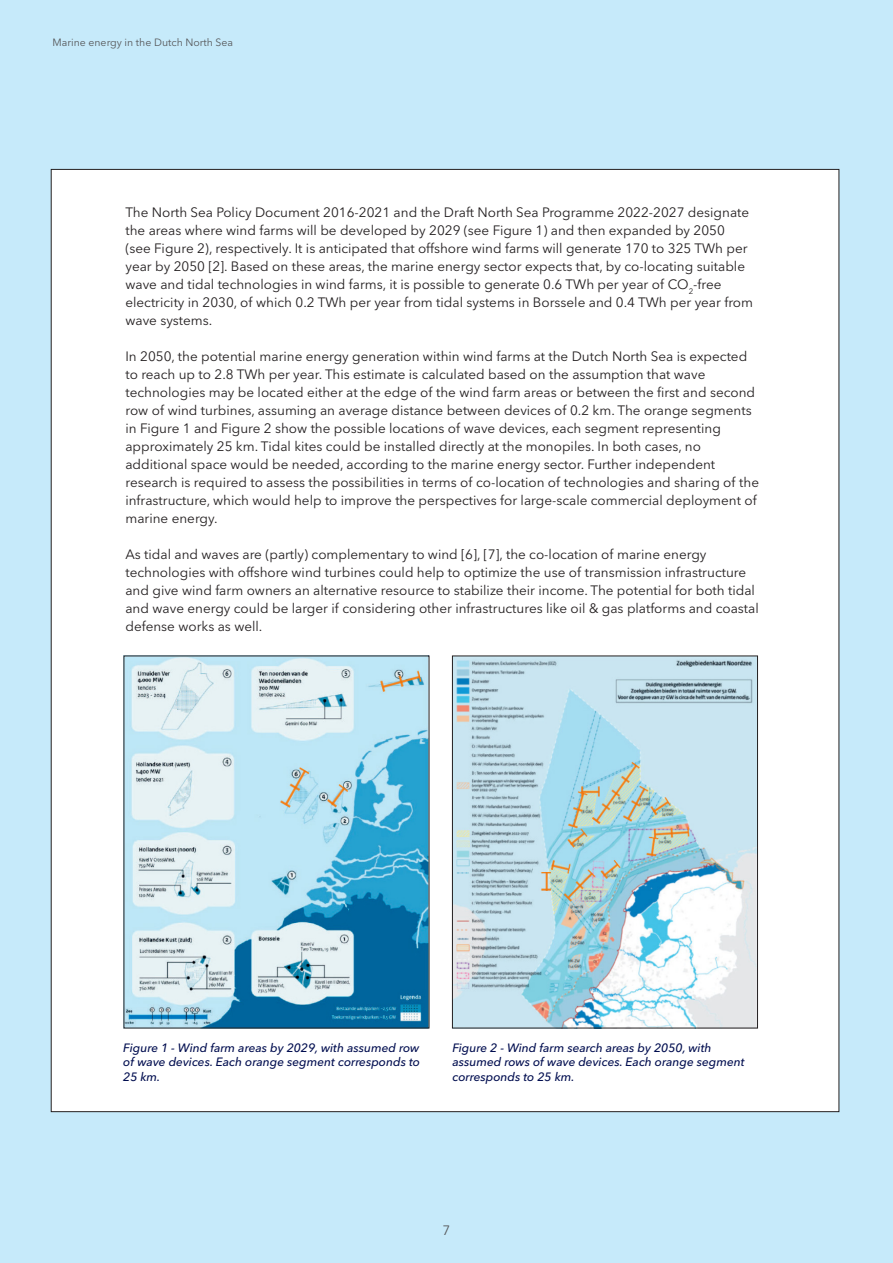
<style>
.page{position:relative;width:893px;height:1263px;background:#c6eafa}
.page>*{position:absolute;margin:0;border:0;box-sizing:border-box;transform-origin:0 0}
.Bodycopy_9pt{font:13.5px/18px "Avenir Next LT Pro";color:#231f20}
.t1{font:13.5px "Avenir Next LT Pro";color:#57585a}
.t2{font:italic 500 12px/14.4px "Avenir Next LT Pro";color:#010d4f;text-align:justify}
.t3{font:10.5px "Avenir Next LT Pro";color:#57585a}
</style>
<div class="page">
<div style="left:51px;top:169px;width:788px;height:943px;background:#fff"></div>
<img style="left:126px;top:658px;width:301px;height:368px">
<img style="left:454px;top:658px;width:302px;height:368px">
<div style="left:452px;top:656px;width:306px;height:372px;border:1px solid #231f20"></div>
<p class="t3" style="left:53px;top:36px;width:182px">Marine energy in the Dutch North Sea</p>
<p class="Bodycopy_9pt" style="left:125px;top:203px;width:625px">The North Sea Policy Document 2016-2021 and the Draft North Sea Programme 2022-2027 designate the areas where wind farms will be developed by 2029 (see Figure 1) and then expanded by 2050</p>
<p class="Bodycopy_9pt" style="left:125px;top:239px;width:629px">(see Figure 2), respectively. It is anticipated that offshore wind farms will generate 170 to 325 TWh per year by 2050 [2]. Based on these areas, the marine energy sector expects that, by co-locating suitable wave and tidal technologies in wind farms, it is possible to generate 0.6 TWh per year of CO<sub>2</sub>-free electricity in 2030, of which 0.2 TWh per year from tidal systems in Borssele and 0.4 TWh per year from wave systems.</p>
<p class="Bodycopy_9pt" style="left:125px;top:347px;width:623px">In 2050, the potential marine energy generation within wind farms at the Dutch North Sea is expected to reach up to 2.8 TWh per year. This estimate is calculated based on the assumption that wave</p>
<p class="Bodycopy_9pt" style="left:125px;top:383px;width:631px">technologies may be located either at the edge of the wind farm areas or between the first and second row of wind turbines, assuming an average distance between devices of 0.2 km. The orange segments in Figure 1 and Figure 2 show the possible locations of wave devices, each segment representing</p>
<p class="Bodycopy_9pt" style="left:125px;top:437px;width:577px">approximately 25 km. Tidal kites could be installed directly at the monopiles. In both cases, no</p>
<p class="Bodycopy_9pt" style="left:125px;top:455px;width:591px">additional space would be needed, according to the marine energy sector. Further independent</p>
<p class="Bodycopy_9pt" style="left:125px;top:473px;width:635px">research is required to assess the possibilities in terms of co-location of technologies and sharing of the infrastructure, which would help to improve the perspectives for large-scale commercial deployment of marine energy.</p>
<p class="Bodycopy_9pt" style="left:125px;top:545px;width:583px">As tidal and waves are (partly) complementary to wind [6], [7], the co-location of marine energy</p>
<p class="Bodycopy_9pt" style="left:125px;top:563px;width:635px">technologies with offshore wind turbines could help to optimize the use of transmission infrastructure and give wind farm owners an alternative resource to stabilize their income. The potential for both tidal and wave energy could be larger if considering other infrastructures like oil &amp; gas platforms and coastal defense works as well.</p>
<p class="t2" style="left:123px;top:1040px;width:298px">Figure 1 - Wind farm areas by 2029, with assumed row of wave devices. Each orange segment corresponds to 25 km.</p>
<p class="t2" style="left:452px;top:1040px;width:261px">Figure 2 - Wind farm search areas by 2050, with</p>
<p class="t2" style="left:452px;top:1055px;width:294px">assumed rows of wave devices. Each orange segment corresponds to 25 km.</p>
<p class="t1" style="left:443px;top:1222px;width:9px">7</p>
</div>
